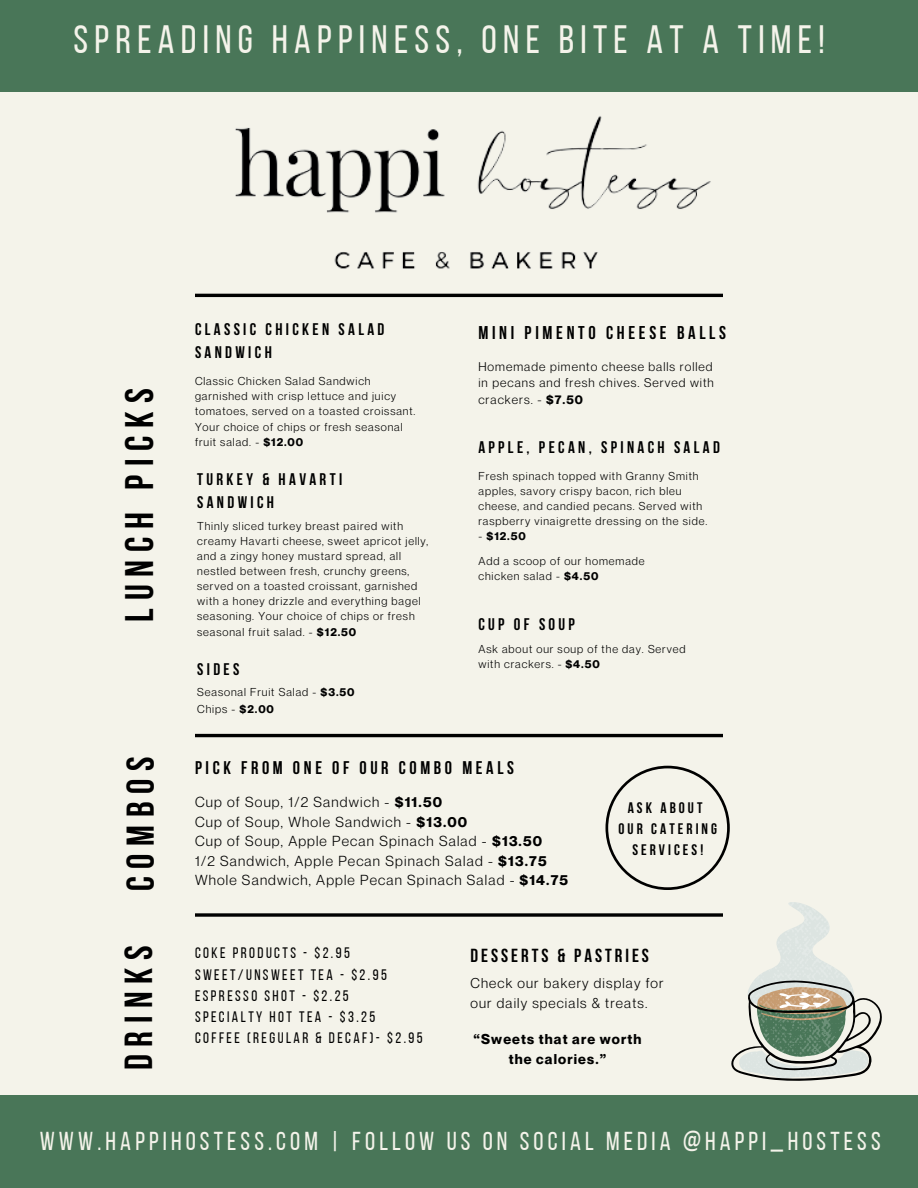
<style>
.page{position:relative;width:918px;height:1188px;background:#f4f3ea}
.page>*{position:absolute;margin:0;border:0;box-sizing:border-box;transform-origin:0 0}
.t1{font:700 39.75px "Bebas Neue";letter-spacing:.2em;color:#000}
.t2{font:39.45px "Bebas Neue";letter-spacing:.16em;color:#f4f3ea}
.t3{font:700 39px "Bebas Neue";letter-spacing:.2em;color:#000}
.t4{font:700 38.55px "Bebas Neue";letter-spacing:.2em;color:#000}
.t5{font:25.8px "Bebas Neue";letter-spacing:.16em;color:#f4f3ea}
.t6{font:700 18.9px "Bebas Neue";letter-spacing:.16em;color:#000}
.t7{font:700 18.45px "Bebas Neue";letter-spacing:.2em;color:#000}
.t8{font:700 18.3px "Bebas Neue";letter-spacing:.2em;color:#000}
.t9{font:700 16.8px/23px "Bebas Neue";letter-spacing:.2em;color:#000}
.t10{font:15.15px/21.1px "Bebas Neue";letter-spacing:.16em;color:#000}
.t11{font:700 15.15px/20.9px "Bebas Neue";letter-spacing:.2em;color:#000;text-align:center}
.t12{font:14.25px/19.5px "Neue Montreal";letter-spacing:.08em;color:#000}
.t13{font:13.95px/19.5px "Neue Montreal";letter-spacing:.08em;color:#000}
.t14{font:700 13.95px/19.5px "Neue Montreal";letter-spacing:.08em;color:#000;text-align:center}
.t15{font:12.3px/16.5px "Neue Montreal";letter-spacing:.08em;color:#000;text-align:justify}
.t16{font:11.25px/15px "Neue Montreal";letter-spacing:.08em;color:#000}
.t17{font:700 11.25px "Neue Montreal";color:#000}
.s1{font-weight:700}
.s2{font-weight:400}
</style>
<div class="page">
<hr style="left:195px;top:294px;width:528px;height:3px;background:#000">
<hr style="left:195px;top:734px;width:528px;height:3px;background:#000">
<div style="left:0;top:0;width:918px;height:92px;background:#497658"></div>
<svg style="left:195px;top:913px;width:528px;height:4px;background:#252524"></svg>
<svg style="left:606px;top:766px;width:124px;height:124px"></svg>
<svg style="left:731px;top:902px;width:151px;height:179px"></svg>
<img style="left:208px;top:116px;width:515px;height:182px">
<div style="left:0;top:1095px;width:918px;height:93px;background:#497658"></div>
<h2 class="t2" style="left:74px;top:18px;width:753px">SPREADING HAPPINESS, ONE BITE AT A TIME!</h2>
<h1 class="t1" style="left:117px;top:622px;width:235px;rotate:-90deg">LUNCH PICKS</h1>
<h3 class="t4" style="left:119px;top:891px;width:136px;rotate:-90deg">COMBOS</h3>
<h3 class="t3" style="left:117px;top:1070px;width:127px;rotate:-90deg">DRINKS</h3>
<h3 class="t9" style="left:195px;top:318px;width:191px">CLASSIC CHICKEN SALAD<br>SANDWICH</h3>
<p class="t16" style="left:195px;top:373px;width:222px">Classic Chicken Salad Sandwich garnished with crisp lettuce and juicy tomatoes, served on a toasted croissant.<br>Your choice of chips or fresh seasonal fruit salad. - <span class="s1">$12.00</span></p>
<h3 class="t9" style="left:197px;top:468px;width:147px">TURKEY &amp; HAVARTI<br>SANDWICH</h3>
<p class="t16" style="left:197px;top:518px;width:233px">Thinly sliced turkey breast paired with creamy Havarti cheese, sweet apricot jelly, and a zingy honey mustard spread, all nestled between fresh, crunchy greens, served on a toasted croissant, garnished with a honey drizzle and everything bagel seasoning. Your choice of chips or fresh seasonal fruit salad. - <span class="s1">$12.50</span></p>
<h3 class="t9" style="left:197px;top:657px;width:44px">SIDES</h3>
<p class="t16" style="left:197px;top:682px;width:159px;line-height:17.1px">Seasonal Fruit Salad - <span class="s1">$3.50<br></span>Chips - <span class="s1">$2.00</span></p>
<h3 class="t7" style="left:478px;top:323px;width:249px">MINI PIMENTO CHEESE BALLS</h3>
<p class="t15" style="left:478px;top:357px;width:237px">Homemade pimento cheese balls rolled in pecans and fresh chives. Served with crackers. - <span class="s1">$7.50</span></p>
<h3 class="t9" style="left:478px;top:436px;width:243px">APPLE, PECAN, SPINACH SALAD</h3>
<p class="t16" style="left:479px;top:467px;width:230px">Fresh spinach topped with Granny Smith apples, savory crispy bacon, rich bleu cheese, and candied pecans. Served with raspberry vinaigrette dressing on the side.</p>
<p class="t17" style="left:479px;top:527px;width:49px"><span class="s2">-</span> $12.50</p>
<p class="t16" style="left:478px;top:552px;width:168px">Add a scoop of our homemade chicken salad - <span class="s1">$4.50</span></p>
<h3 class="t9" style="left:478px;top:612px;width:98px">CUP OF SOUP</h3>
<p class="t16" style="left:478px;top:641px;width:209px">Ask about our soup of the day. Served with crackers. - <span class="s1">$4.50</span></p>
<h3 class="t8" style="left:195px;top:758px;width:321px">PICK FROM ONE OF OUR COMBO MEALS</h3>
<p class="t12" style="left:195px;top:791px;width:375px">Cup of Soup, 1/2 Sandwich - <span class="s1">$11.50<br></span>Cup of Soup, Whole Sandwich - <span class="s1">$13.00<br></span>Cup of Soup, Apple Pecan Spinach Salad - <span class="s1">$13.50<br></span>1/2 Sandwich, Apple Pecan Spinach Salad - <span class="s1">$13.75<br></span>Whole Sandwich, Apple Pecan Spinach Salad - <span class="s1">$14.75</span></p>
<h3 class="t11" style="left:619px;top:797px;width:100px">ASK ABOUT<br>OUR CATERING<br>SERVICES!</h3>
<h3 class="t10" style="left:195px;top:942px;width:229px">COKE PRODUCTS - $2.95<br>SWEET/UNSWEET TEA - $2.95<br>ESPRESSO SHOT - $2.25<br>SPECIALTY HOT TEA - $3.25<br>COFFEE (REGULAR &amp; DECAF)- $2.95</h3>
<h3 class="t6" style="left:471px;top:945px;width:180px">DESSERTS &amp; PASTRIES</h3>
<p class="t13" style="left:471px;top:972px;width:195px">Check our bakery display for our daily specials &amp; treats.</p>
<p class="t14" style="left:474px;top:1028px;width:169px">“Sweets that are worth the calories.”</p>
<h3 class="t5" style="left:40px;top:1128px;width:842px">WWW.HAPPIHOSTESS.COM | FOLLOW US ON SOCIAL MEDIA @HAPPI_HOSTESS</h3>
</div>
